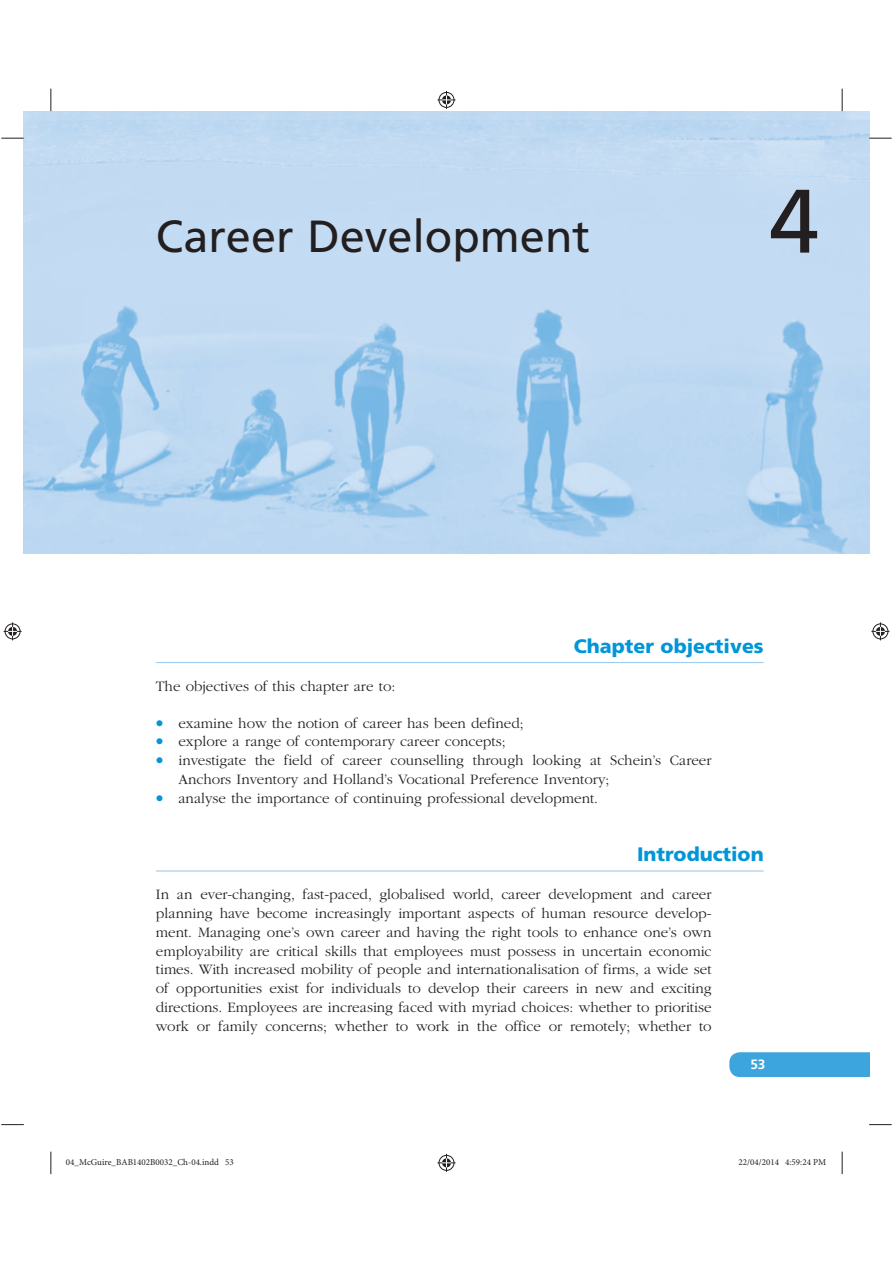
<style>
.page{position:relative;width:893px;height:1263px;background:#fff}
.page>*{position:absolute;margin:0;border:0;box-sizing:border-box;transform-origin:0 0}
.t1{font:90px "Frutiger LT Std";color:#231f20}
.t2{font:45px "Frutiger LT Std";color:#231f20}
.t3{font:900 19.5px "Frutiger LT Std";color:#0096d7}
.t4{font:300 15px/18.8px "ITC Garamond Std";color:#231f20}
.t5{font:700 13.5px "Frutiger LT Std";color:#fff}
.t6{font:9px "Minion Pro";color:#231f20}
</style>
<div class="page">
<div style="left:729px;top:1052px;width:140px;height:25px;background:#3da5dd"></div>
<img style="left:24px;top:111px;width:845px;height:442px">
<hr style="left:156px;top:662px;width:607px;height:1px;background:#a2cbec">
<hr style="left:156px;top:870px;width:607px;height:2px;background:#a2cbec">
<svg style="left:1px;top:138px;width:23px;height:1px"></svg>
<svg style="left:869px;top:138px;width:22px;height:1px"></svg>
<svg style="left:1px;top:1124px;width:23px;height:1px"></svg>
<svg style="left:869px;top:1124px;width:22px;height:1px"></svg>
<svg style="left:51px;top:89px;width:1px;height:22px"></svg>
<svg style="left:51px;top:1152px;width:1px;height:22px"></svg>
<svg style="left:841px;top:89px;width:1px;height:22px"></svg>
<svg style="left:841px;top:1152px;width:1px;height:22px"></svg>
<svg style="left:437px;top:91px;width:18px;height:18px"></svg>
<svg style="left:437px;top:1154px;width:18px;height:18px"></svg>
<svg style="left:4px;top:622px;width:18px;height:18px"></svg>
<svg style="left:871px;top:622px;width:18px;height:18px"></svg>
<h2 class="t2" style="left:156px;top:210px;width:435px">Career Development</h2>
<h1 class="t1" style="left:769px;top:169px;width:52px">4</h1>
<h3 class="t3" style="left:574px;top:638px;width:191px">Chapter objectives</h3>
<p class="t4" style="left:156px;top:677px;width:241px">The objectives of this chapter are to:</p>
<p class="t4" style="left:178px;top:714px;width:534px">examine how the notion of career has been defined;<br>explore a range of contemporary career concepts;<br>investigate the field of career counselling through looking at Schein’s Career Anchors Inventory and Holland’s Vocational Preference Inventory;<br>analyse the importance of continuing professional development.</p>
<h3 class="t3" style="left:637px;top:846px;width:128px">Introduction</h3>
<p class="t4" style="left:156px;top:886px;width:557px;text-align:justify">In an ever-changing, fast-paced, globalised world, career development and career planning have become increasingly important aspects of human resource develop&shy;ment. Managing one’s own career and having the right tools to enhance one’s own employability are critical skills that employees must possess in uncertain economic times. With increased mobility of people and internationalisation of firms, a wide set of opportunities exist for individuals to develop their careers in new and exciting directions. Employees are increasing faced with myriad choices: whether to prioritise work or family concerns; whether to work in the office or remotely; whether to</p>
<p class="t5" style="left:750px;top:1056px;width:17px">53</p>
<p class="t6" style="left:66px;top:1157px;width:169px">04_McGuire_BAB1402B0032_Ch-04.indd 53</p>
<p class="t6" style="left:738px;top:1157px;width:89px">22/04/2014 4:59:24 PM</p>
</div>
